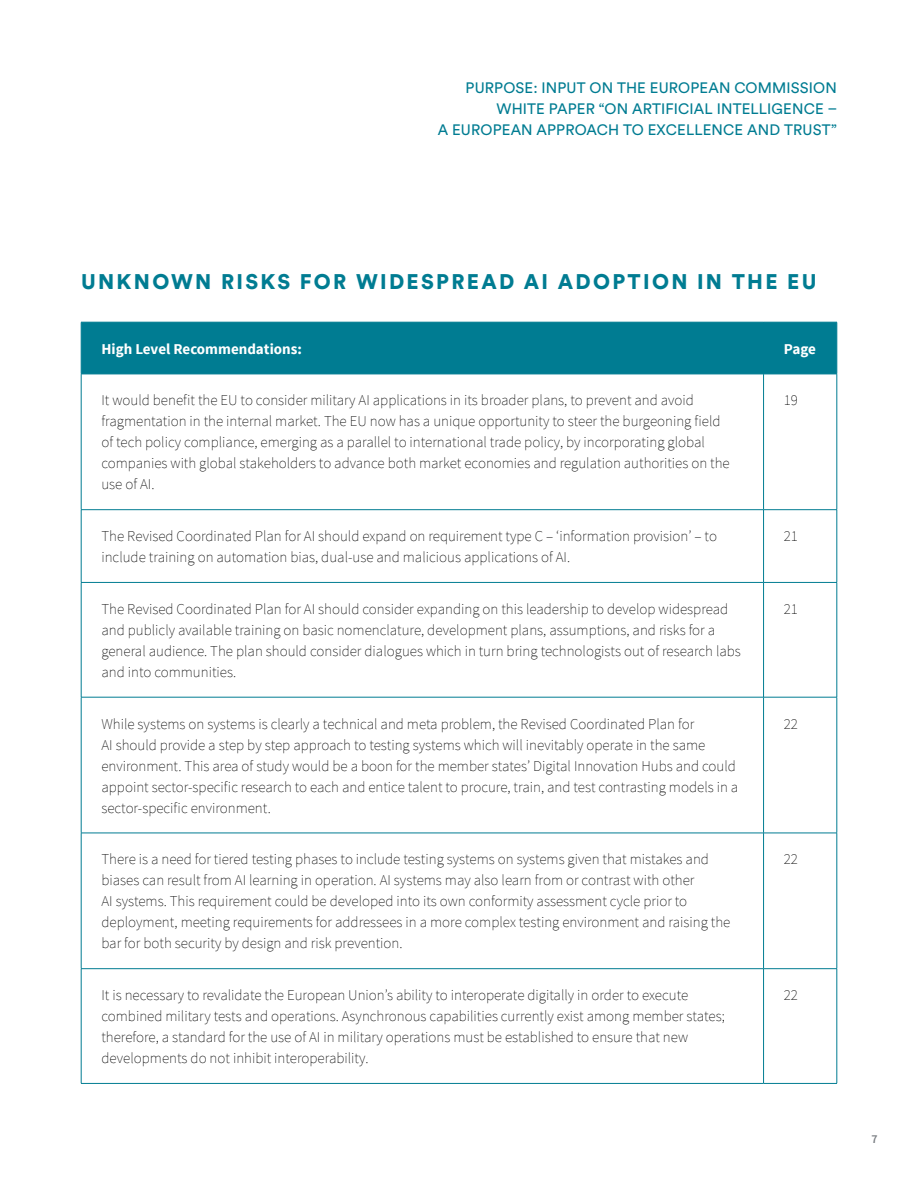
<style>
.page{position:relative;width:918px;height:1188px;background:#fff}
.page>*{position:absolute;margin:0;border:0;box-sizing:border-box;transform-origin:0 0}
.t1{font:900 21px "Circular Std";letter-spacing:.11em;color:#007c92}
.t2{font:200 15px/21px "Source Sans Pro";color:#000}
.t3{font:15px/21px "Circular Std";letter-spacing:.01em;color:#007c92;text-align:right}
.t4{font:700 15px "Source Sans Pro";color:#fff}
.t5{font:600 12px "Source Sans Pro";color:#787c81}
</style>
<div class="page">
<div style="left:82px;top:323px;width:755px;height:51px;background:#007c92"></div>
<hr style="left:81px;top:374px;width:1px;height:135px;background:#007c92">
<hr style="left:763px;top:374px;width:1px;height:135px;background:#007c92">
<hr style="left:837px;top:374px;width:1px;height:135px;background:#007c92">
<hr style="left:81px;top:509px;width:683px;height:1px;background:#007c92">
<hr style="left:81px;top:510px;width:1px;height:72px;background:#007c92">
<hr style="left:764px;top:509px;width:73px;height:1px;background:#007c92">
<hr style="left:763px;top:510px;width:1px;height:72px;background:#007c92">
<hr style="left:837px;top:510px;width:1px;height:72px;background:#007c92">
<hr style="left:81px;top:582px;width:683px;height:1px;background:#007c92">
<hr style="left:81px;top:583px;width:1px;height:114px;background:#007c92">
<hr style="left:764px;top:582px;width:73px;height:1px;background:#007c92">
<hr style="left:763px;top:583px;width:1px;height:114px;background:#007c92">
<hr style="left:837px;top:583px;width:1px;height:114px;background:#007c92">
<hr style="left:81px;top:697px;width:683px;height:1px;background:#007c92">
<hr style="left:81px;top:697px;width:1px;height:136px;background:#007c92">
<hr style="left:764px;top:697px;width:73px;height:1px;background:#007c92">
<hr style="left:763px;top:697px;width:1px;height:136px;background:#007c92">
<hr style="left:837px;top:697px;width:1px;height:136px;background:#007c92">
<hr style="left:81px;top:833px;width:683px;height:1px;background:#007c92">
<hr style="left:81px;top:833px;width:1px;height:135px;background:#007c92">
<hr style="left:764px;top:833px;width:73px;height:1px;background:#007c92">
<hr style="left:763px;top:833px;width:1px;height:135px;background:#007c92">
<hr style="left:837px;top:833px;width:1px;height:135px;background:#007c92">
<hr style="left:81px;top:968px;width:683px;height:1px;background:#007c92">
<hr style="left:81px;top:969px;width:1px;height:114px;background:#007c92">
<hr style="left:764px;top:968px;width:73px;height:1px;background:#007c92">
<hr style="left:763px;top:969px;width:1px;height:114px;background:#007c92">
<hr style="left:837px;top:969px;width:1px;height:114px;background:#007c92">
<hr style="left:81px;top:1083px;width:683px;height:1px;background:#007c92">
<hr style="left:764px;top:1083px;width:73px;height:1px;background:#007c92">
<hr style="left:81px;top:322px;width:683px;height:1px;background:#007c92">
<hr style="left:81px;top:322px;width:1px;height:52px;background:#007c92">
<hr style="left:764px;top:322px;width:73px;height:1px;background:#007c92">
<hr style="left:763px;top:322px;width:1px;height:52px;background:#007c92">
<hr style="left:837px;top:322px;width:1px;height:52px;background:#007c92">
<hr style="left:81px;top:374px;width:683px;height:1px;background:#007c92">
<hr style="left:764px;top:374px;width:73px;height:1px;background:#007c92">
<p class="t3" style="left:438px;top:77px;width:401px">PURPOSE: INPUT ON THE EUROPEAN COMMISSION<br>WHITE PAPER “ON ARTIFICIAL INTELLIGENCE –<br>A EUROPEAN APPROACH TO EXCELLENCE AND TRUST”</p>
<h1 class="t1" style="left:81px;top:268px;width:737px">UNKNOWN RISKS FOR WIDESPREAD AI ADOPTION IN THE EU</h1>
<p class="t4" style="left:101px;top:339px;width:202px">High Level Recommendations:</p>
<p class="t4" style="left:784px;top:339px;width:34px">Page</p>
<p class="t2" style="left:101px;top:390px;width:630px">It would benefit the EU to consider military AI applications in its broader plans, to prevent and avoid fragmentation in the internal market. The EU now has a unique opportunity to steer the burgeoning field of tech policy compliance, emerging as a parallel to international trade policy, by incorporating global companies with global stakeholders to advance both market economies and regulation authorities on the use of AI.</p>
<p class="t2" style="left:784px;top:390px;width:16px">19</p>
<p class="t2" style="left:101px;top:526px;width:617px">The Revised Coordinated Plan for AI should expand on requirement type C – ‘information provision’ – to include training on automation bias, dual-use and malicious applications of AI.</p>
<p class="t2" style="left:784px;top:526px;width:16px">21</p>
<p class="t2" style="left:101px;top:598px;width:641px">The Revised Coordinated Plan for AI should consider expanding on this leadership to develop widespread and publicly available training on basic nomenclature, development plans, assumptions, and risks for a general audience. The plan should consider dialogues which in turn bring technologists out of research labs and into communities.</p>
<p class="t2" style="left:784px;top:598px;width:16px">21</p>
<p class="t2" style="left:101px;top:713px;width:638px">While systems on systems is clearly a technical and meta problem, the Revised Coordinated Plan for<br>AI should provide a step by step approach to testing systems which will inevitably operate in the same environment. This area of study would be a boon for the member states’ Digital Innovation Hubs and could appoint sector-specific research to each and entice talent to procure, train, and test contrasting models in a sector-specific environment.</p>
<p class="t2" style="left:784px;top:713px;width:16px">22</p>
<p class="t2" style="left:101px;top:849px;width:630px">There is a need for tiered testing phases to include testing systems on systems given that mistakes and biases can result from AI learning in operation. AI systems may also learn from or contrast with other<br>AI systems. This requirement could be developed into its own conformity assessment cycle prior to deployment, meeting requirements for addressees in a more complex testing environment and raising the bar for both security by design and risk prevention.</p>
<p class="t2" style="left:784px;top:849px;width:16px">22</p>
<p class="t2" style="left:101px;top:985px;width:625px">It is necessary to revalidate the European Union’s ability to interoperate digitally in order to execute combined military tests and operations. Asynchronous capabilities currently exist among member states; therefore, a standard for the use of AI in military operations must be established to ensure that new developments do not inhibit interoperability.</p>
<p class="t2" style="left:784px;top:985px;width:16px">22</p>
<p class="t5" style="left:871px;top:1131px;width:8px">7</p>
</div>
